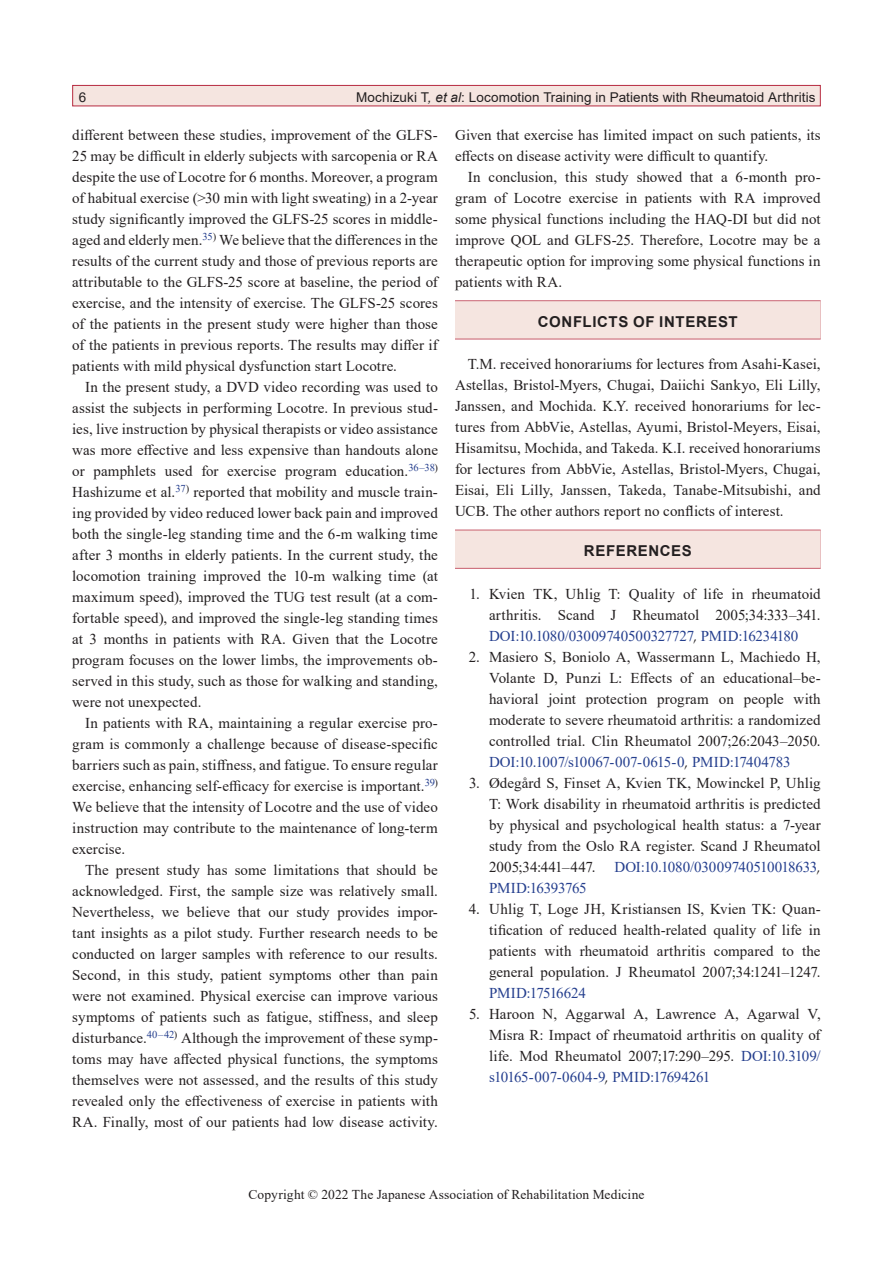
<style>
.page{position:relative;width:893px;height:1263px;background:#fff}
.page>*{position:absolute;margin:0;border:0;box-sizing:border-box;transform-origin:0 0}
.t1{font:15px/21px "Times New Roman";letter-spacing:.005em;color:#231f20;text-align:justify}
.t2{font:15px "Times New Roman";letter-spacing:-.02em;color:#253f8e}
.t3{font:700 15px "Arial";letter-spacing:.04em;color:#231f20}
.t4{font:13.5px "Arial";letter-spacing:.005em;color:#231f20}
.t5{font:13.5px "Times New Roman";letter-spacing:.005em;color:#231f20}
.s1{font-style:italic}
.s2{color:#253f8e}
.s3{font-family:"Optima LT Std"}
.s4{font-family:"Optima LT Std";color:#231f20}
</style>
<div class="page">
<div style="left:455px;top:300px;width:366px;height:39px;background:#d4838f"></div>
<div style="left:455px;top:301px;width:366px;height:38px;background:#f5e5e0"></div>
<div style="left:455px;top:530px;width:366px;height:39px;background:#cf7481"></div>
<div style="left:455px;top:530px;width:366px;height:38px;background:#f5e5e0"></div>
<div style="left:72px;top:85px;width:749px;height:21px;background:#f5e5e0;border:1px solid #b72b40"></div>
<p class="t4" style="left:79px;top:87px;width:9px">6</p>
<p class="t4" style="left:356px;top:88px;width:461px">Mochizuki T<span class="s1">, et al</span>: Locomotion Training in Patients with Rheumatoid Arthritis</p>
<p class="t1" style="left:72px;top:124px;width:367px">different between these studies, improvement of the GLFS-25 may be difficult in elderly subjects with sarcopenia or RA despite the use of Locotre for 6 months. Moreover, a program of habitual exercise (&gt;30 min with light sweating) in a 2-year study significantly improved the GLFS-25 scores in middle&shy;aged and elderly men.<sup>35</sup><sup>)</sup> We believe that the differences in the results of the current study and those of previous reports are attributable to the GLFS-25 score at baseline, the period of exercise, and the intensity of exercise. The GLFS-25 scores of the patients in the present study were higher than those of the patients in previous reports. The results may differ if patients with mild physical dysfunction start Locotre.</p>
<p class="t1" style="left:72px;top:376px;width:367px;text-indent:13px">In the present study, a DVD video recording was used to assist the subjects in performing Locotre. In previous stud&shy;ies, live instruction by physical therapists or video assistance was more effective and less expensive than handouts alone or pamphlets used for exercise program education.<sup>36–38</sup><sup>)<br></sup>Hashizume et al.<sup>37</sup><sup>)</sup> reported that mobility and muscle train&shy;ing provided by video reduced lower back pain and improved both the single-leg standing time and the 6-m walking time after 3 months in elderly patients. In the current study, the locomotion training improved the 10-m walking time (at maximum speed), improved the TUG test result (at a com&shy;fortable speed), and improved the single-leg standing times at 3 months in patients with RA. Given that the Locotre program focuses on the lower limbs, the improvements ob&shy;served in this study, such as those for walking and standing, were not unexpected.</p>
<p class="t1" style="left:72px;top:712px;width:367px;text-indent:13px">In patients with RA, maintaining a regular exercise pro&shy;gram is commonly a challenge because of disease-specific barriers such as pain, stiffness, and fatigue. To ensure regular exercise, enhancing self-efficacy for exercise is important.<sup>39</sup><sup>)<br></sup>We believe that the intensity of Locotre and the use of video instruction may contribute to the maintenance of long-term exercise.</p>
<p class="t1" style="left:72px;top:859px;width:367px;text-indent:13px">The present study has some limitations that should be acknowledged. First, the sample size was relatively small.<br>Nevertheless, we believe that our study provides impor&shy;tant insights as a pilot study. Further research needs to be conducted on larger samples with reference to our results.<br>Second, in this study, patient symptoms other than pain were not examined. Physical exercise can improve various symptoms of patients such as fatigue, stiffness, and sleep disturbance.<sup>40–42</sup><sup>)</sup> Although the improvement of these symp&shy;toms may have affected physical functions, the symptoms themselves were not assessed, and the results of this study revealed only the effectiveness of exercise in patients with RA. Finally, most of our patients had low disease activity.</p>
<p class="t1" style="left:455px;top:124px;width:367px">Given that exercise has limited impact on such patients, its effects on disease activity were difficult to quantify.</p>
<p class="t1" style="left:455px;top:166px;width:367px;text-indent:13px">In conclusion, this study showed that a 6-month pro&shy;gram of Locotre exercise in patients with RA improved some physical functions including the HAQ-DI but did not improve QOL and GLFS-25. Therefore, Locotre may be a therapeutic option for improving some physical functions in patients with RA.</p>
<p class="t3" style="left:538px;top:311px;width:201px">CONFLICTS OF INTEREST</p>
<p class="t1" style="left:455px;top:353px;width:367px;text-indent:13px">T.M. received honorariums for lectures from Asahi-Kasei, Astellas, Bristol-Myers, Chugai, Daiichi Sankyo, Eli Lilly, Janssen, and Mochida. K.Y. received honorariums for lec&shy;tures from AbbVie, Astellas, Ayumi, Bristol-Meyers, Eisai, Hisamitsu, Mochida, and Takeda. K.I. received honorariums for lectures from AbbVie, Astellas, Bristol-Myers, Chugai, Eisai, Eli Lilly, Janssen, Takeda, Tanabe-Mitsubishi, and UCB. The other authors report no conflicts of interest.</p>
<p class="t3" style="left:584px;top:540px;width:109px">REFERENCES</p>
<p class="t1" style="left:489px;top:582px;width:333px;text-indent:-20px">1. Kvien TK, Uhlig T: Quality of life in rheumatoid arthritis. Scand J Rheumatol 2005;34:333–341.<br><span class="s2">DOI:10.1080/03009740500327727</span><span class="s3">,</span> <span class="s2">PMID:16234180</span></p>
<p class="t1" style="left:489px;top:645px;width:333px;text-indent:-20px">2. Masiero S, Boniolo A, Wassermann L, Machiedo H, Volante D, Punzi L: Effects of an educational–be&shy;havioral joint protection program on people with moderate to severe rheumatoid arthritis: a randomized controlled trial. Clin Rheumatol 2007;26:2043–2050.<br><span class="s2">DOI:10.1007/s10067-007-0615-0</span><span class="s3">,</span> <span class="s2">PMID:17404783</span></p>
<p class="t1" style="left:489px;top:771px;width:333px;text-indent:-20px">3. Ødegård S, Finset A, Kvien TK, Mowinckel P, Uhlig T: Work disability in rheumatoid arthritis is predicted by physical and psychological health status: a 7‐year study from the Oslo RA register. Scand J Rheumatol 2005;34:441–447.</p>
<p class="t2" style="left:614px;top:856px;width:208px">DOI:10.1080/03009740510018633<span class="s4">,</span></p>
<p class="t2" style="left:489px;top:877px;width:99px">PMID:16393765</p>
<p class="t1" style="left:489px;top:897px;width:333px;text-indent:-20px">4. Uhlig T, Loge JH, Kristiansen IS, Kvien TK: Quan&shy;tification of reduced health-related quality of life in patients with rheumatoid arthritis compared to the general population. J Rheumatol 2007;34:1241–1247.</p>
<p class="t2" style="left:489px;top:982px;width:98px">PMID:17516624</p>
<p class="t1" style="left:489px;top:1002px;width:333px;text-indent:-20px">5. Haroon N, Aggarwal A, Lawrence A, Agarwal V, Misra R: Impact of rheumatoid arthritis on quality of life. Mod Rheumatol 2007;17:290–295. <span class="s2">DOI:10.3109/ s10165-007-0604-9</span><span class="s3">,</span> <span class="s2">PMID:17694261</span></p>
<p class="t5" style="left:248px;top:1185px;width:397px">Copyright © 2022 The Japanese Association of Rehabilitation Medicine</p>
</div>
